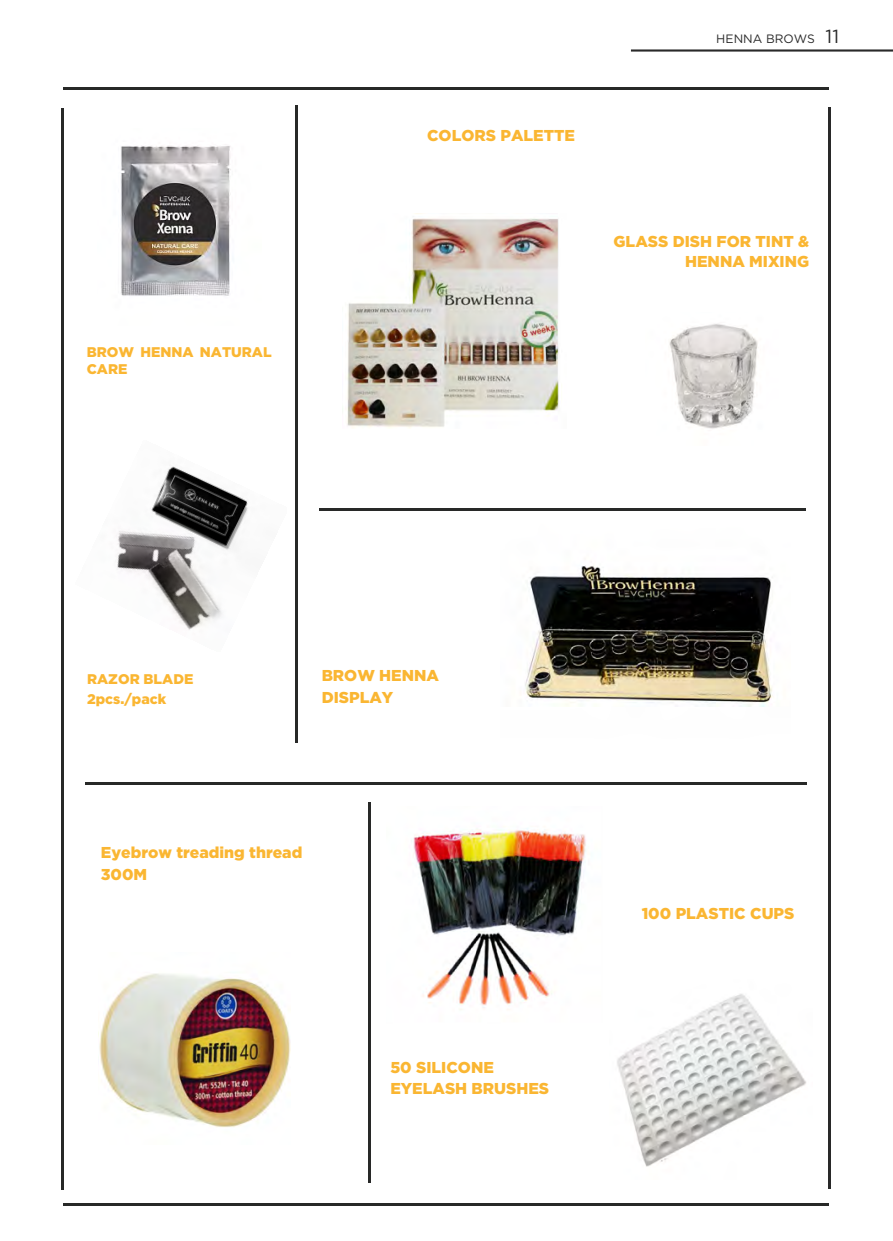
<style>
.page{position:relative;width:893px;height:1241px;background:#fff}
.page>*{position:absolute;margin:0;border:0;box-sizing:border-box;transform-origin:0 0}
.t1{font:900 15.75px/21.3px "Gotham Pro";color:#fab632}
.t2{font:900 14px/19.2px "Gotham Pro";color:#fab632}
.t3{font:12.08px "Gotham Pro";color:#292929}
.s1{font-size:18.9px}
</style>
<div class="page">
<img style="left:617px;top:994px;width:189px;height:173px">
<img style="left:501px;top:510px;width:289px;height:197px">
<img style="left:413px;top:828px;width:173px;height:182px">
<img style="left:117px;top:466px;width:131px;height:164px">
<hr style="left:63px;top:88px;width:766px;height:2px;background:#282928">
<hr style="left:62px;top:108px;width:2px;height:1081px;background:#282928">
<hr style="left:63px;top:1203px;width:766px;height:2px;background:#282928">
<hr style="left:295px;top:105px;width:3px;height:637px;background:#282928">
<hr style="left:829px;top:107px;width:2px;height:1081px;background:#292929">
<hr style="left:86px;top:782px;width:721px;height:3px;background:#282928">
<img style="left:347px;top:218px;width:212px;height:210px">
<hr style="left:319px;top:508px;width:487px;height:2px;background:#282928">
<hr style="left:368px;top:802px;width:3px;height:380px;background:#282928">
<img style="left:121px;top:146px;width:110px;height:150px">
<img style="left:99px;top:973px;width:191px;height:154px">
<img style="left:669px;top:324px;width:89px;height:105px">
<hr style="left:631px;top:49px;width:262px;height:3px;background:#292929">
<p class="t2" style="left:87px;top:343px;width:186px;line-height:16.8px">BROW HENNA NATURAL<br>CARE</p>
<p class="t1" style="left:427px;top:124px;width:149px">COLORS PALETTE</p>
<p class="t3" style="left:716px;top:32px;width:124px">HENNA BROWS <span class="s1">11</span></p>
<p class="t1" style="left:613px;top:231px;width:197px;line-height:20.1px;text-align:right">GLASS DISH FOR TINT &amp;<br>HENNA MIXING</p>
<p class="t2" style="left:87px;top:669px;width:108px">RAZOR BLADE<br>2pcs./pack</p>
<p class="t1" style="left:322px;top:664px;width:119px">BROW HENNA<br>DISPLAY</p>
<p class="t1" style="left:101px;top:841px;width:203px">Eyebrow treading thread<br>300M</p>
<p class="t1" style="left:390px;top:1055px;width:160px">50 SILICONE<br>EYELASH BRUSHES</p>
<p class="t1" style="left:642px;top:901px;width:154px">100 PLASTIC CUPS</p>
</div>
